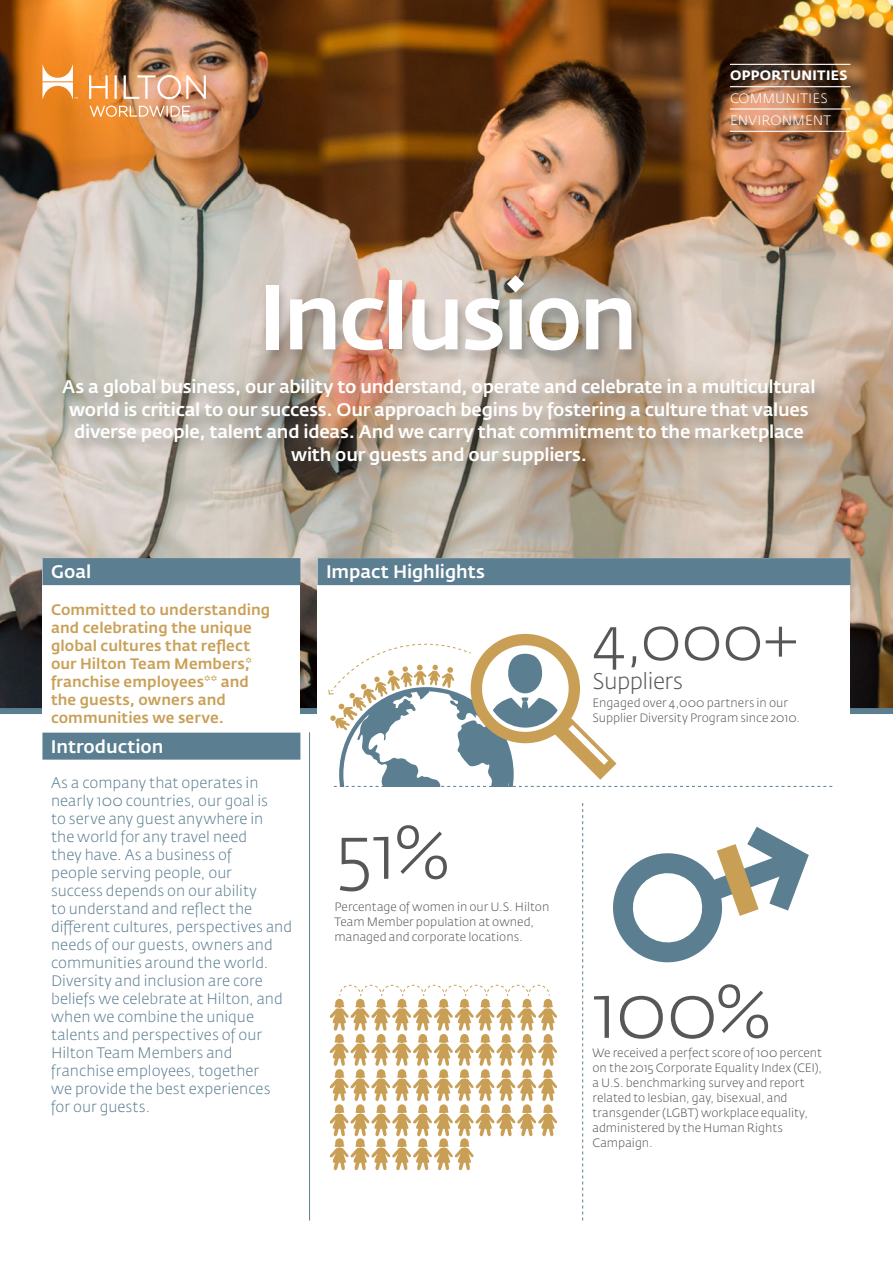
<style>
.page{position:relative;width:893px;height:1263px;background:#fff}
.page>*{position:absolute;margin:0;border:0;box-sizing:border-box;transform-origin:0 0}
.t1{font:500 91.5px "Fedra Sans Pro";letter-spacing:-.04em;color:#fff}
.t2{font:300 75px "Fedra Sans Pro";color:#575756}
.t3{font:300 60px "Fedra Sans Pro";color:#575756}
.t4{font:300 22.5px "Fedra Sans Pro";letter-spacing:-.02em;color:#575756}
.t5{font:500 18px/22.5px "Fedra Sans Pro";letter-spacing:-.015em;color:#fff;text-align:center}
.t6{font:300 15px/18px "Fedra Sans Pro";color:#5b7e91}
.t7{font:500 15px/18px "Fedra Sans Pro";letter-spacing:.005em;color:#c99f56}
.t8{font:300 13.5px/22.4px "Fedra Sans Pro";letter-spacing:.005em;color:#fff}
.t9{font:700 13.5px "Fedra Sans Pro";letter-spacing:.025em;color:#fff}
.t10{font:300 12px/15px "Fedra Sans Pro";color:#575756}
</style>
<div class="page">
<img style="left:0;top:0;width:893px;height:708px">
<svg style="left:90px;top:106px;width:100px;height:11px"></svg>
<svg style="left:89px;top:75px;width:117px;height:24px"></svg>
<svg style="left:43px;top:65px;width:35px;height:34px"></svg>
<div style="left:0;top:708px;width:893px;height:6px;background:#5b7e91"></div>
<div style="left:317px;top:558px;width:532px;height:199px;background:#fff"></div>
<div style="left:317px;top:558px;width:533px;height:27px;background:#5b7e91"></div>
<div style="left:42px;top:559px;width:258px;height:168px;background:#fff"></div>
<div style="left:42px;top:558px;width:258px;height:27px;background:#5b7e91"></div>
<hr style="left:309px;top:732px;width:1px;height:488px;background:#5b7e91">
<svg style="left:582px;top:803px;width:1px;height:417px"></svg>
<svg style="left:613px;top:827px;width:196px;height:135px"></svg>
<svg style="left:329px;top:984px;width:228px;height:186px"></svg>
<svg style="left:328px;top:634px;width:504px;height:153px"></svg>
<hr style="left:730px;top:64px;width:120px;height:1px;background:#fff">
<hr style="left:730px;top:86px;width:120px;height:1px;background:#fff">
<hr style="left:730px;top:108px;width:120px;height:2px;background:#fff">
<hr style="left:730px;top:131px;width:120px;height:1px;background:#fff">
<div style="left:57px;top:274px;width:771px;height:208px;background:#000;opacity:.25"></div>
<div style="left:42px;top:733px;width:258px;height:27px;background:#5b7e91"></div>
<p class="t9" style="left:730px;top:67px;width:119px">OPPORTUNITIES</p>
<p class="t8" style="left:730px;top:87px;width:103px">COMMUNITIES<br>ENVIRONMENT</p>
<h1 class="t1" style="left:258px;top:260px;width:382px">Inclusion</h1>
<p class="t5" style="left:62px;top:376px;width:755px">As a global business, our ability to understand, operate and celebrate in a multicultural world is critical to our success. Our approach begins by fostering a culture that values diverse people, talent and ideas. And we carry that commitment to the marketplace with our guests and our suppliers.</p>
<p class="t5" style="left:51px;top:560px;width:42px">Goal</p>
<p class="t5" style="left:326px;top:560px;width:160px">Impact Highlights</p>
<p class="t7" style="left:51px;top:600px;width:221px">Committed to understanding and celebrating the unique global cultures that reflect our Hilton Team Members,* franchise employees** and the guests, owners and communities we serve.</p>
<p class="t5" style="left:51px;top:736px;width:114px">Introduction</p>
<p class="t6" style="left:51px;top:774px;width:243px">As a company that operates in nearly 100 countries, our goal is<br>to serve any guest anywhere in<br>the world for any travel need<br>they have. As a business of<br>people serving people, our<br>success depends on our ability<br>to understand and reflect the different cultures, perspectives and needs of our guests, owners and communities around the world.<br>Diversity and inclusion are core beliefs we celebrate at Hilton, and when we combine the unique talents and perspectives of our<br>Hilton Team Members and franchise employees, together<br>we provide the best experiences for our guests.</p>
<h2 class="t2" style="left:334px;top:806px;width:117px">51%</h2>
<p class="t10" style="left:334px;top:899px;width:216px">Percentage of women in our U.S. Hilton<br>Team Member population at owned, managed and corporate locations.</p>
<h3 class="t3" style="left:592px;top:601px;width:208px">4,000+</h3>
<h3 class="t4" style="left:592px;top:667px;width:92px">Suppliers</h3>
<p class="t10" style="left:592px;top:696px;width:209px">Engaged over 4,000 partners in our<br>Supplier Diversity Program since 2010.</p>
<h2 class="t2" style="left:592px;top:965px;width:180px">100%</h2>
<p class="t10" style="left:592px;top:1046px;width:231px">We received a perfect score of 100 percent on the 2015 Corporate Equality Index (CEI), a U.S. benchmarking survey and report related to lesbian, gay, bisexual, and transgender (LGBT) workplace equality, administered by the Human Rights Campaign.</p>
</div>
